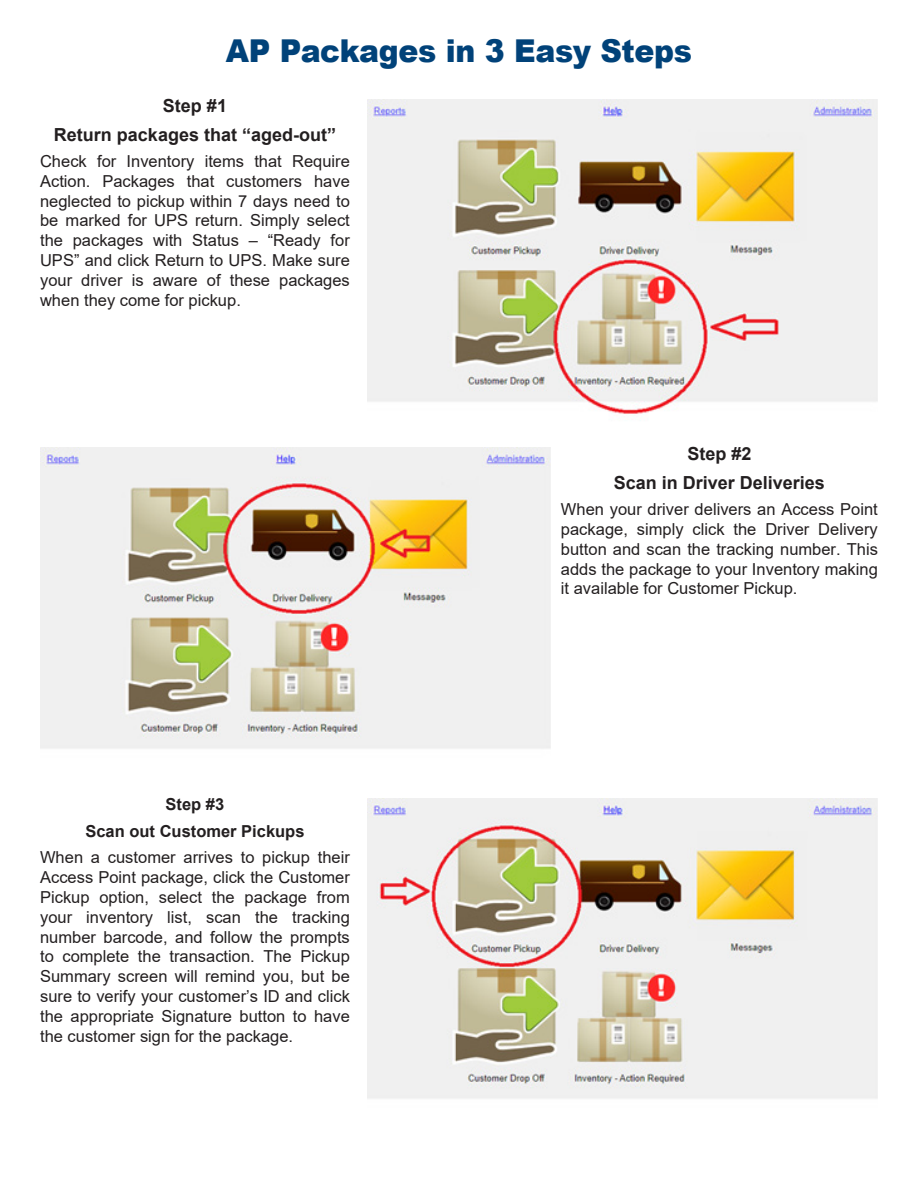
<style>
.page{position:relative;width:918px;height:1188px;background:#fff}
.page>*{position:absolute;margin:0;border:0;box-sizing:border-box;transform-origin:0 0}
.Heading{font:900 31.5px "Arial";letter-spacing:-.01em;color:#014279;scale:.95 1}
.body{font:700 18px "Arial";color:#231f20}
.body-2{font:16.5px/19.8px "Arial";color:#231f20;text-align:justify}
.body-3{font:700 16.5px "Arial";color:#231f20}
</style>
<div class="page">
<img style="left:368px;top:100px;width:510px;height:314px">
<img style="left:41px;top:448px;width:510px;height:301px">
<img style="left:368px;top:799px;width:510px;height:300px">
<p class="Heading" style="left:226px;top:27px;width:493px">AP Packages in 3 Easy Steps</p>
<p class="body" style="left:163px;top:93px;width:66px">Step #1</p>
<p class="body" style="left:54px;top:122px;width:284px">Return packages that “aged-out”</p>
<p class="body-2" style="left:40px;top:151px;width:311px">Check for Inventory items that Require Action. Packages that customers have neglected to pickup within 7 days need to be marked for UPS return. Simply select the packages with Status – “Ready for UPS” and click Return to UPS. Make sure your driver is aware of these packages when they come for pickup.</p>
<p class="body-3" style="left:166px;top:793px;width:60px">Step #3</p>
<p class="body-3" style="left:85px;top:819px;width:221px">Scan out Customer Pickups</p>
<p class="body-2" style="left:40px;top:848px;width:311px">When a customer arrives to pickup their Access Point package, click the Customer Pickup option, select the package from your inventory list, scan the tracking number barcode, and follow the prompts to complete the transaction. The Pickup Summary screen will remind you, but be sure to verify your customer’s ID and click the appropriate Signature button to have the customer sign for the package.</p>
<p class="body" style="left:687px;top:441px;width:66px">Step #2</p>
<p class="body" style="left:614px;top:470px;width:213px">Scan in Driver Deliveries</p>
<p class="body-2" style="left:561px;top:499px;width:318px">When your driver delivers an Access Point package, simply click the Driver Delivery button and scan the tracking number. This adds the package to your Inventory making it available for Customer Pickup.</p>
</div>
